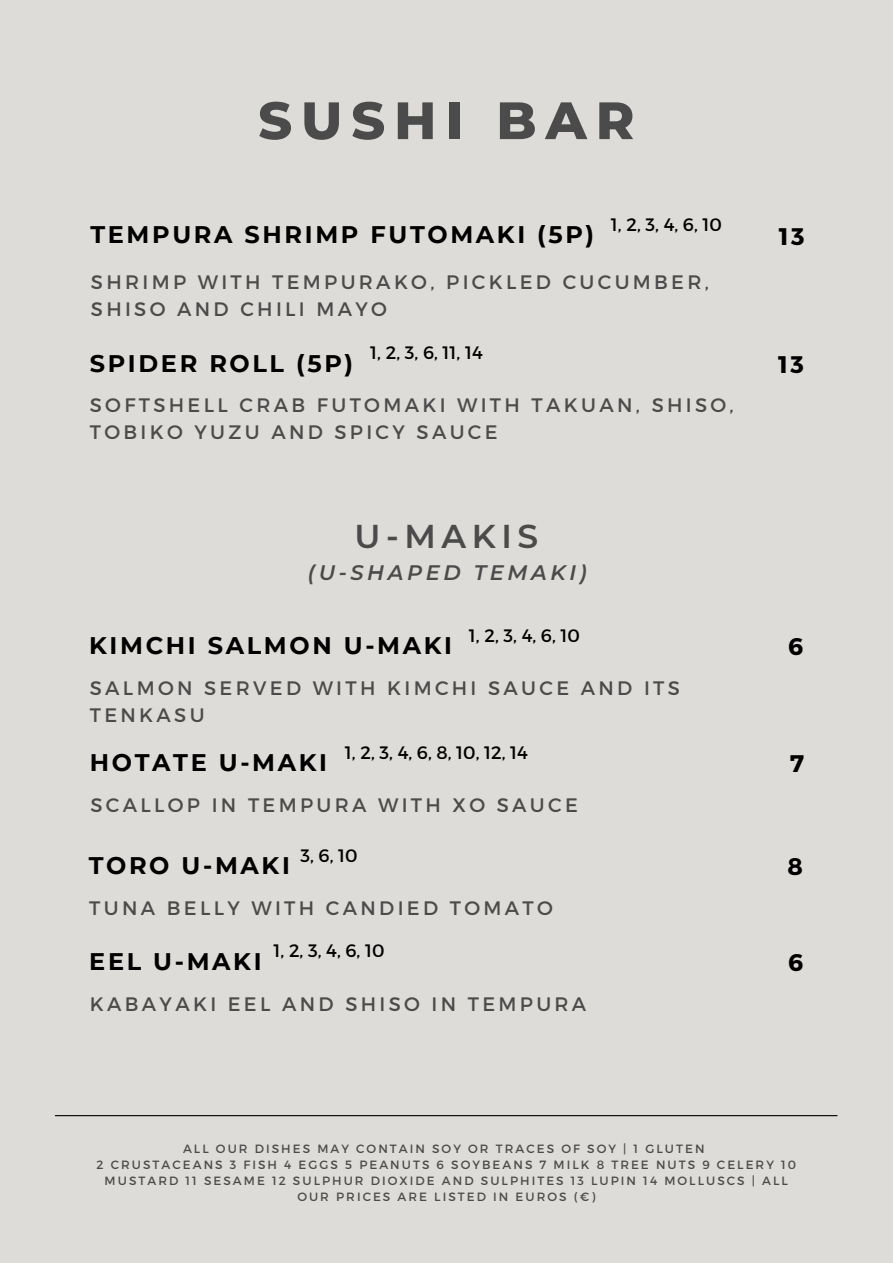
<style>
.page{position:relative;width:893px;height:1264px;background:#fff}
.page>*{position:absolute;margin:0;border:0;box-sizing:border-box;transform-origin:0 0}
.t1{font:800 52.5px "Montserrat";letter-spacing:.17em;color:#4b4b4b}
.t2{font:600 33px "Montserrat";letter-spacing:.17em;color:#4b4b4b}
.t3{font:700 24px "Montserrat";letter-spacing:.11em;color:#000}
.t4{font:italic 600 21px "Montserrat";letter-spacing:.17em;color:#4b4b4b}
.t5{font:19.5px/27px "Montserrat";letter-spacing:.17em;color:#4b4b4b}
.t6{font:18px "Montserrat";color:#000}
.t7{font:12px/16px "Montserrat";letter-spacing:.17em;color:#4b4b4b;text-align:center}
</style>
<div class="page">
<div style="left:0;top:0;width:892px;height:1262px;background:#dedcd8"></div>
<hr style="left:55px;top:1115px;width:782px;height:1px;background:#000">
<h1 class="t1" style="left:258px;top:88px;width:378px">SUSHI BAR</h1>
<p class="t6" style="left:611px;top:213px;width:112px">1, 2, 3, 4, 6, 10</p>
<p class="t3" style="left:90px;top:220px;width:505px">TEMPURA SHRIMP FUTOMAKI (5P)</p>
<p class="t5" style="left:91px;top:268px;width:619px">SHRIMP WITH TEMPURAKO, PICKLED CUCUMBER,<br>SHISO AND CHILI MAYO</p>
<p class="t6" style="left:370px;top:341px;width:114px">1, 2, 3, 6, 11, 14</p>
<p class="t3" style="left:90px;top:348px;width:265px">SPIDER ROLL (5P)</p>
<p class="t5" style="left:90px;top:391px;width:645px">SOFTSHELL CRAB FUTOMAKI WITH TAKUAN, SHISO,<br>TOBIKO YUZU AND SPICY SAUCE</p>
<h2 class="t2" style="left:354px;top:516px;width:185px">U-MAKIS</h2>
<p class="t4" style="left:308px;top:560px;width:280px">(U-SHAPED TEMAKI)</p>
<p class="t6" style="left:469px;top:623px;width:112px">1, 2, 3, 4, 6, 10</p>
<p class="t3" style="left:89px;top:630px;width:364px">KIMCHI SALMON U-MAKI</p>
<p class="t5" style="left:90px;top:673px;width:591px">SALMON SERVED WITH KIMCHI SAUCE AND ITS<br>TENKASU</p>
<p class="t6" style="left:345px;top:740px;width:184px">1, 2, 3, 4, 6, 8, 10, 12, 14</p>
<p class="t3" style="left:90px;top:748px;width:239px">HOTATE U-MAKI</p>
<p class="t5" style="left:90px;top:791px;width:489px">SCALLOP IN TEMPURA WITH XO SAUCE</p>
<p class="t6" style="left:300px;top:843px;width:59px">3, 6, 10</p>
<p class="t3" style="left:89px;top:850px;width:203px">TORO U-MAKI</p>
<p class="t5" style="left:89px;top:893px;width:465px">TUNA BELLY WITH CANDIED TOMATO</p>
<p class="t6" style="left:273px;top:939px;width:112px">1, 2, 3, 4, 6, 10</p>
<p class="t3" style="left:89px;top:946px;width:174px">EEL U-MAKI</p>
<p class="t5" style="left:90px;top:989px;width:498px">KABAYAKI EEL AND SHISO IN TEMPURA</p>
<p class="t3" style="left:778px;top:220px;width:27px">13</p>
<p class="t3" style="left:778px;top:349px;width:27px">13</p>
<p class="t3" style="left:788px;top:631px;width:17px">6</p>
<p class="t3" style="left:789px;top:748px;width:16px">7</p>
<p class="t3" style="left:787px;top:850px;width:17px">8</p>
<p class="t3" style="left:788px;top:946px;width:17px">6</p>
<p class="t7" style="left:97px;top:1139px;width:701px">ALL OUR DISHES MAY CONTAIN SOY OR TRACES OF SOY | 1 GLUTEN<br>2 CRUSTACEANS 3 FISH 4 EGGS 5 PEANUTS 6 SOYBEANS 7 MILK 8 TREE NUTS 9 CELERY 10<br>MUSTARD 11 SESAME 12 SULPHUR DIOXIDE AND SULPHITES 13 LUPIN 14 MOLLUSCS | ALL OUR PRICES ARE LISTED IN EUROS (€)</p>
</div>
